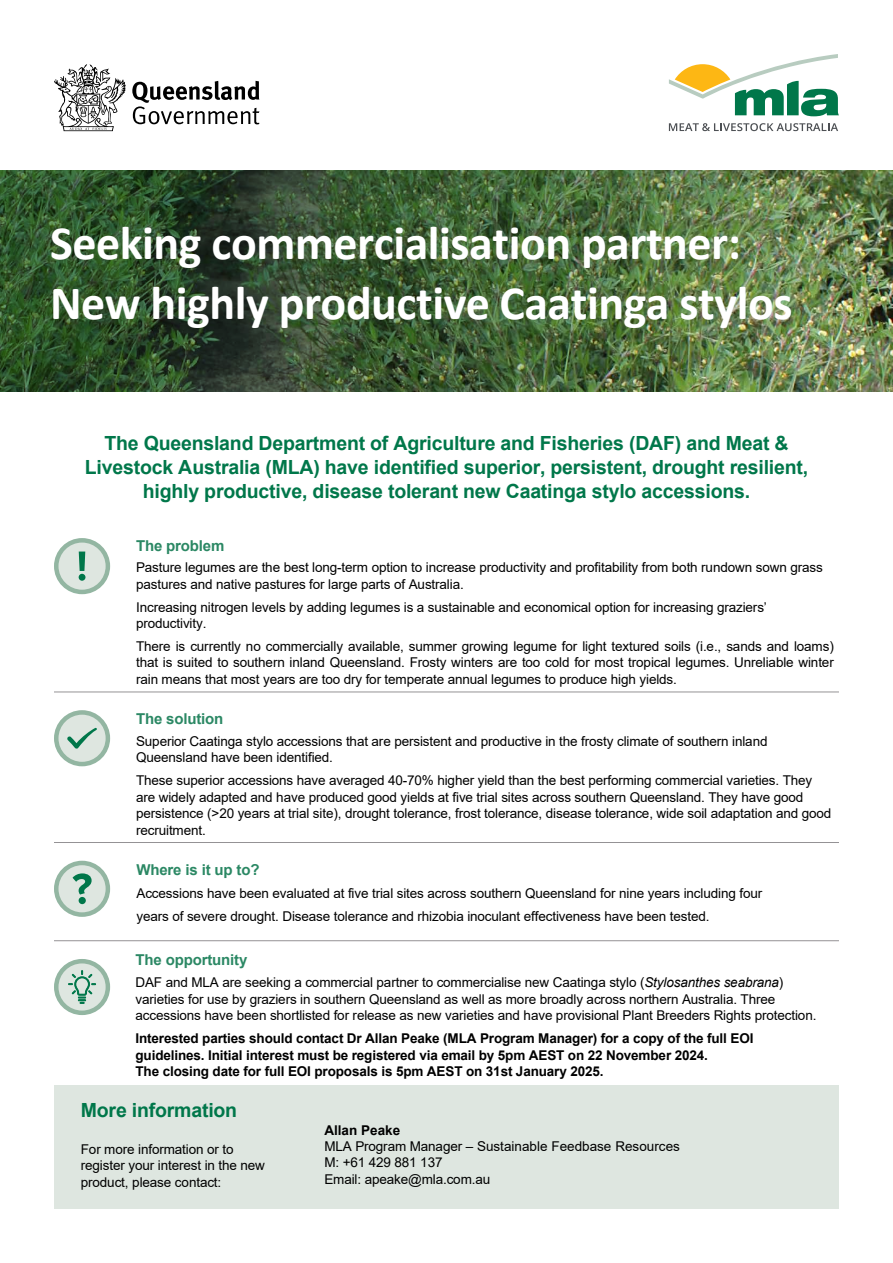
<style>
.page{position:relative;width:893px;height:1263px;background:#fff}
.page>*{position:absolute;margin:0;border:0;box-sizing:border-box;transform-origin:0 0}
.t1{font:700 48px/60px "Calibri";letter-spacing:-.01em;color:#fff}
.t2{font:700 19.5px/24px "Arial";letter-spacing:-.01em;color:#00774a;text-align:center}
.t3{font:700 15px "Arial";letter-spacing:-.01em;color:#2b8864}
.t4{font:13.5px/16.5px "Arial";letter-spacing:-.01em;color:#000}
.t5{font:700 13.5px/16.5px "Arial";letter-spacing:-.01em;color:#000}
.s1{font-style:italic}
</style>
<div class="page">
<img style="left:0;top:171px;width:893px;height:221px">
<svg style="left:132px;top:81px;width:127px;height:43px"></svg>
<svg style="left:54px;top:64px;width:72px;height:67px"></svg>
<div style="left:54px;top:1085px;width:785px;height:124px;background:#dee6e0"></div>
<div style="left:56px;top:540px;width:52px;height:52px;background:#dee6e0;border-radius:50%"></div>
<svg style="left:79px;top:551px;width:6px;height:30px"></svg>
<div style="left:54px;top:538px;width:56px;height:56px;border:4px solid #93b6a2;border-radius:50%"></div>
<svg style="left:56px;top:863px;width:52px;height:51px"></svg>
<svg style="left:73px;top:873px;width:19px;height:31px"></svg>
<div style="left:54px;top:861px;width:56px;height:56px;border:4px solid #93b6a2;border-radius:50%"></div>
<svg style="left:56px;top:961px;width:52px;height:52px"></svg>
<svg style="left:68px;top:970px;width:28px;height:34px"></svg>
<div style="left:54px;top:959px;width:56px;height:56px;border:4px solid #93b6a2;border-radius:50%"></div>
<svg style="left:56px;top:712px;width:52px;height:52px"></svg>
<svg style="left:67px;top:728px;width:30px;height:21px"></svg>
<div style="left:54px;top:710px;width:56px;height:56px;border:4px solid #93b6a2;border-radius:50%"></div>
<hr style="left:54px;top:692px;width:785px;height:1px;background:#949295">
<hr style="left:54px;top:842px;width:785px;height:1px;background:#949295">
<hr style="left:54px;top:940px;width:785px;height:1px;background:#949295">
<svg style="left:669px;top:54px;width:170px;height:62px"></svg>
<svg style="left:669px;top:123px;width:169px;height:8px"></svg>
<h1 class="t1" style="left:50px;top:213px;width:744px">Seeking commercialisation partner:<br>New highly productive Caatinga stylos</h1>
<h2 class="t2" style="left:85px;top:431px;width:725px">The Queensland Department of Agriculture and Fisheries (DAF) and Meat &amp;<br>Livestock Australia (MLA) have identified superior, persistent, drought resilient, highly productive, disease tolerant new Caatinga stylo accessions.</h2>
<p class="t3" style="left:136px;top:535px;width:90px">The problem</p>
<p class="t4" style="left:136px;top:559px;width:688px">Pasture legumes are the best long-term option to increase productivity and profitability from both rundown sown grass pastures and native pastures for large parts of Australia.</p>
<p class="t4" style="left:136px;top:599px;width:632px">Increasing nitrogen levels by adding legumes is a sustainable and economical option for increasing graziers’ productivity.</p>
<p class="t4" style="left:136px;top:638px;width:699px;text-align:justify">There is currently no commercially available, summer growing legume for light textured soils (i.e., sands and loams) that is suited to southern inland Queensland. Frosty winters are too cold for most tropical legumes. Unreliable winter rain means that most years are too dry for temperate annual legumes to produce high yields.</p>
<p class="t3" style="left:136px;top:708px;width:89px">The solution</p>
<p class="t4" style="left:136px;top:733px;width:633px">Superior Caatinga stylo accessions that are persistent and productive in the frosty climate of southern inland<br>Queensland have been identified.</p>
<p class="t4" style="left:136px;top:772px;width:697px">These superior accessions have averaged 40-70% higher yield than the best performing commercial varieties. They are widely adapted and have produced good yields at five trial sites across southern Queensland. They have good persistence (&gt;20 years at trial site), drought tolerance, frost tolerance, disease tolerance, wide soil adaptation and good recruitment.</p>
<p class="t3" style="left:136px;top:859px;width:125px">Where is it up to?</p>
<p class="t4" style="left:136px;top:882px;width:627px;line-height:22.4px">Accessions have been evaluated at five trial sites across southern Queensland for nine years including four years of severe drought. Disease tolerance and rhizobia inoculant effectiveness have been tested.</p>
<p class="t3" style="left:135px;top:949px;width:113px">The opportunity</p>
<p class="t4" style="left:135px;top:974px;width:682px">DAF and MLA are seeking a commercial partner to commercialise new Caatinga stylo (<span class="s1">Stylosanthes seabrana</span>) varieties for use by graziers in southern Queensland as well as more broadly across northern Australia. Three accessions have been shortlisted for release as new varieties and have provisional Plant Breeders Rights protection.</p>
<p class="t5" style="left:135px;top:1030px;width:619px">Interested parties should contact Dr Allan Peake (MLA Program Manager) for a copy of the full EOI guidelines. Initial interest must be registered via email by 5pm AEST on 22 November 2024.<br>The closing date for full EOI proposals is 5pm AEST on 31st January 2025.</p>
<h2 class="t2" style="left:81px;top:1098px;width:158px">More information</h2>
<p class="t4" style="left:81px;top:1140px;width:186px">For more information or to register your interest in the new product, please contact:</p>
<p class="t5" style="left:324px;top:1122px;width:77px">Allan Peake</p>
<p class="t4" style="left:324px;top:1138px;width:357px">MLA Program Manager – Sustainable Feedbase Resources<br>M: +61 429 881 137<br>Email: apeake@mla.com.au</p>
</div>
